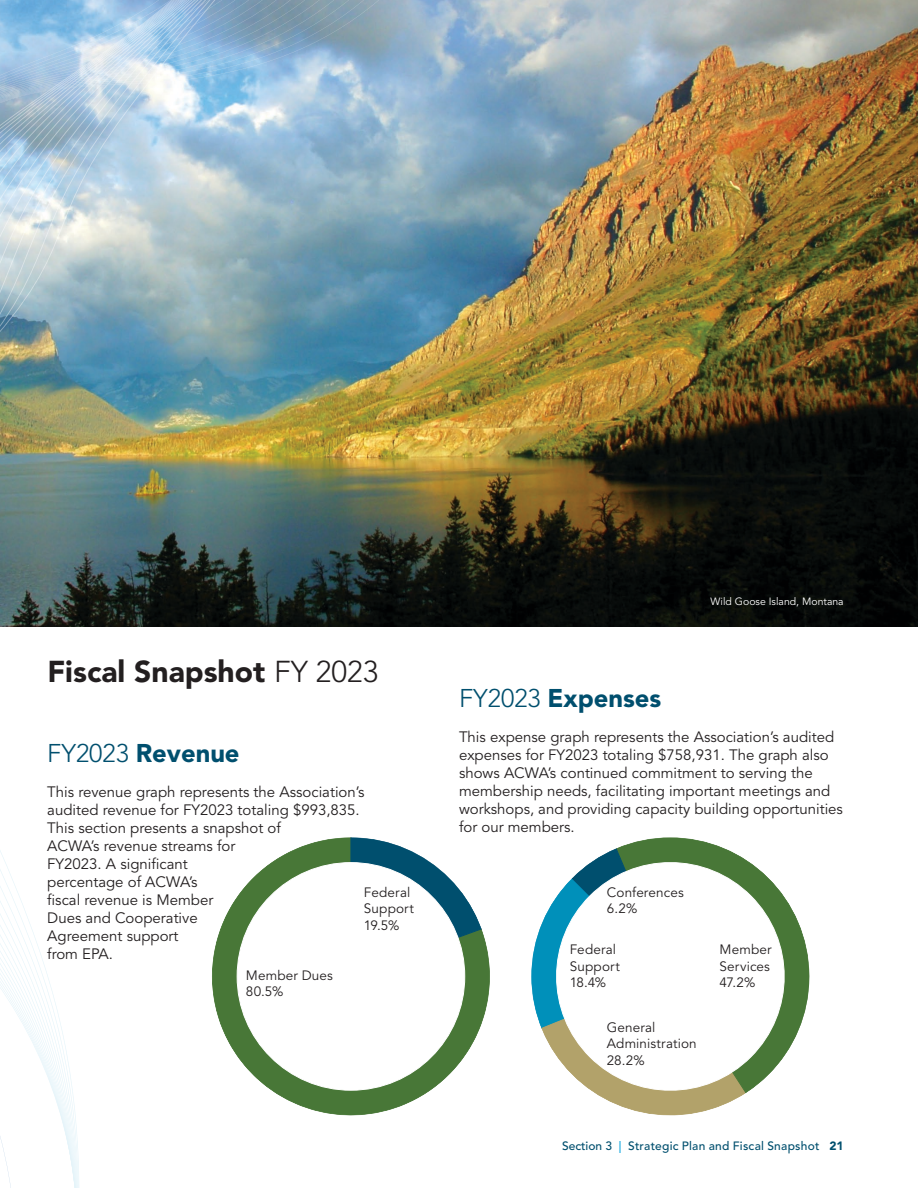
<style>
.page{position:relative;width:918px;height:1188px;background:#fff}
.page>*{position:absolute;margin:0;border:0;box-sizing:border-box;transform-origin:0 0}
.t1{font:900 30px "Avenir LT Std";color:#231f20}
.t2{font:900 25.5px "Avenir LT Std";color:#004f6e}
.t3{font:15px/18px "Avenir LT Std";color:#231f20}
.t4{font:13.5px/16.5px "Avenir LT Std";letter-spacing:.01em;color:#231f20}
.t5{font:500 12px "Avenir LT Std";letter-spacing:.015em;color:#004f6e}
.t6{font:10.5px "Avenir LT Std";color:#fff}
.s1{font-weight:300}
.s2{color:#00a0dd}
.s3{font-weight:900}
</style>
<div class="page">
<svg style="left:0;top:850px;width:360px;height:338px"></svg>
<img style="left:394px;top:0;width:524px;height:627px">
<svg style="left:618px;top:837px;width:191px;height:201px"></svg>
<svg style="left:531px;top:848px;width:216px;height:267px"></svg>
<svg style="left:545px;top:851px;width:250px;height:251px"></svg>
<svg style="left:212px;top:837px;width:278px;height:278px"></svg>
<svg style="left:350px;top:837px;width:132px;height:140px"></svg>
<svg style="left:237px;top:862px;width:228px;height:229px"></svg>
<img style="left:0;top:0;width:394px;height:627px">
<h1 class="t1" style="left:48px;top:654px;width:332px">Fiscal Snapshot <span class="s1">FY 2023</span></h1>
<h2 class="t2" style="left:47px;top:738px;width:194px"><span class="s1">FY2023</span> Revenue</h2>
<p class="t3" style="left:47px;top:784px;width:319px">This revenue graph represents the Association’s audited revenue for FY2023 totaling $993,835.<br>This section presents a snapshot of<br>ACWA’s revenue streams for<br>FY2023. A significant<br>percentage of ACWA’s<br>fiscal revenue is Member<br>Dues and Cooperative<br>Agreement support<br>from EPA.</p>
<p class="t4" style="left:364px;top:884px;width:52px">Federal<br>Support<br>19.5%</p>
<p class="t4" style="left:246px;top:967px;width:89px">Member Dues<br>80.5%</p>
<h2 class="t2" style="left:459px;top:683px;width:204px"><span class="s1">FY2023</span> Expenses</h2>
<p class="t6" style="left:710px;top:595px;width:135px">Wild Goose Island, Montana</p>
<p class="t3" style="left:459px;top:729px;width:386px">This expense graph represents the Association’s audited expenses for FY2023 totaling $758,931. The graph also shows ACWA’s continued commitment to serving the membership needs, facilitating important meetings and workshops, and providing capacity building opportunities for our members.</p>
<p class="t4" style="left:607px;top:884px;width:79px">Conferences<br>6.2%</p>
<p class="t4" style="left:570px;top:942px;width:52px">Federal<br>Support<br>18.4%</p>
<p class="t4" style="left:607px;top:1019px;width:92px">General<br>Administration<br>28.2%</p>
<p class="t4" style="left:720px;top:942px;width:54px">Member<br>Services</p>
<p class="t4" style="left:720px;top:975px;width:37px">47. 2%</p>
<p class="t5" style="left:562px;top:1139px;width:283px">Section 3 <span class="s2">|</span> Strategic Plan and Fiscal Snapshot <span class="s3">21</span></p>
</div>
